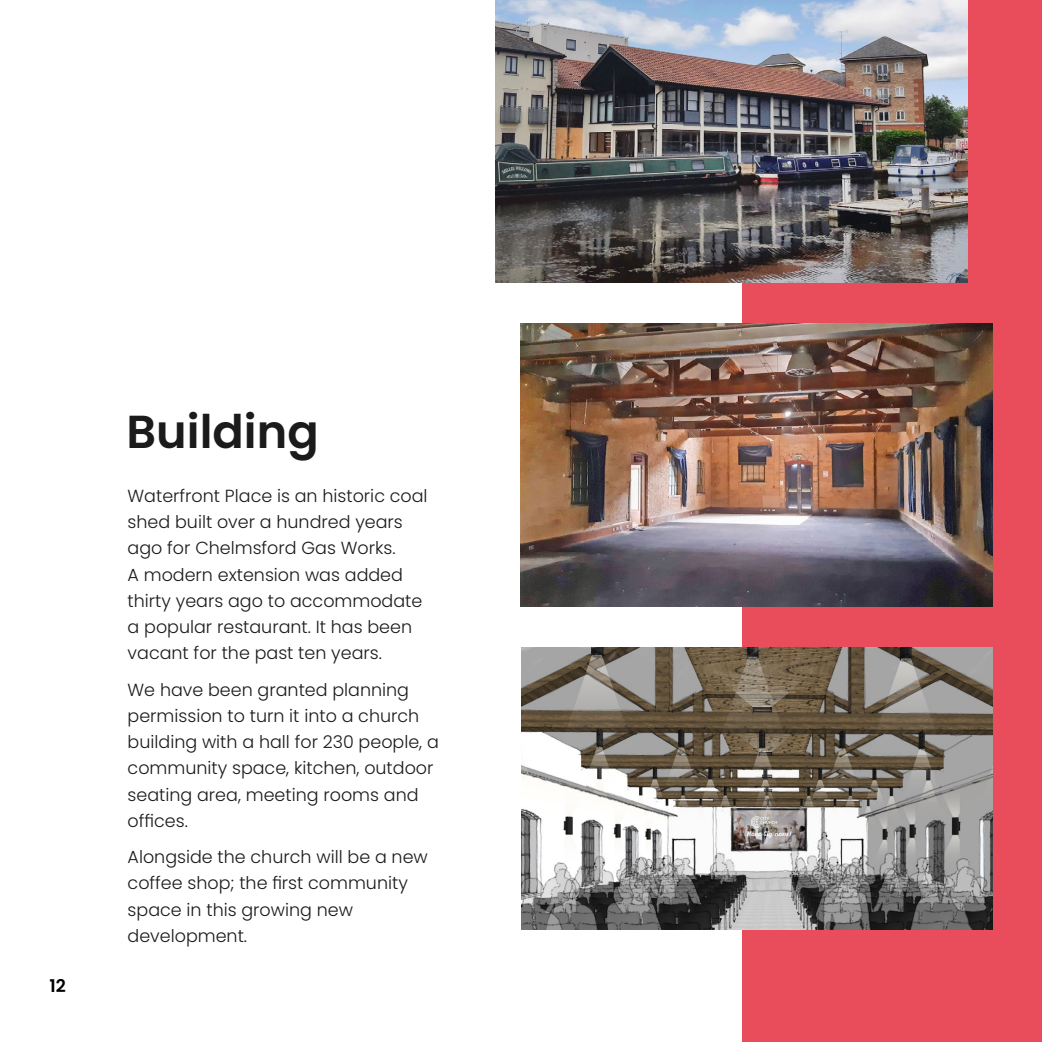
<style>
.page{position:relative;width:1042px;height:1042px;background:#fff}
.page>*{position:absolute;margin:0;border:0;box-sizing:border-box;transform-origin:0 0}
.t1{font:600 46.2px "Poppins";color:#1b1b1b}
.t2{font:300 17.5px/26.2px "Poppins";color:#1b1b1b}
.t3{font:600 17.5px "Poppins";color:#000}
</style>
<div class="page">
<div style="left:743px;top:0;width:299px;height:1042px;background:#e94c5a"></div>
<img style="left:522px;top:647px;width:470px;height:282px">
<img style="left:495px;top:0;width:472px;height:282px">
<img style="left:520px;top:324px;width:472px;height:282px">
<p class="t3" style="left:50px;top:976px;width:18px">12</p>
<h1 class="t1" style="left:127px;top:405px;width:194px">Building</h1>
<p class="t2" style="left:128px;top:483px;width:301px">Waterfront Place is an historic coal shed built over a hundred years ago for Chelmsford Gas Works.<br>A modern extension was added thirty years ago to accommodate a popular restaurant. It has been vacant for the past ten years.</p>
<p class="t2" style="left:128px;top:676px;width:313px">We have been granted planning permission to turn it into a church building with a hall for 230 people, a community space, kitchen, outdoor seating area, meeting rooms and offices.</p>
<p class="t2" style="left:128px;top:844px;width:302px">Alongside the church will be a new coffee shop; the first community space in this growing new development.</p>
</div>
